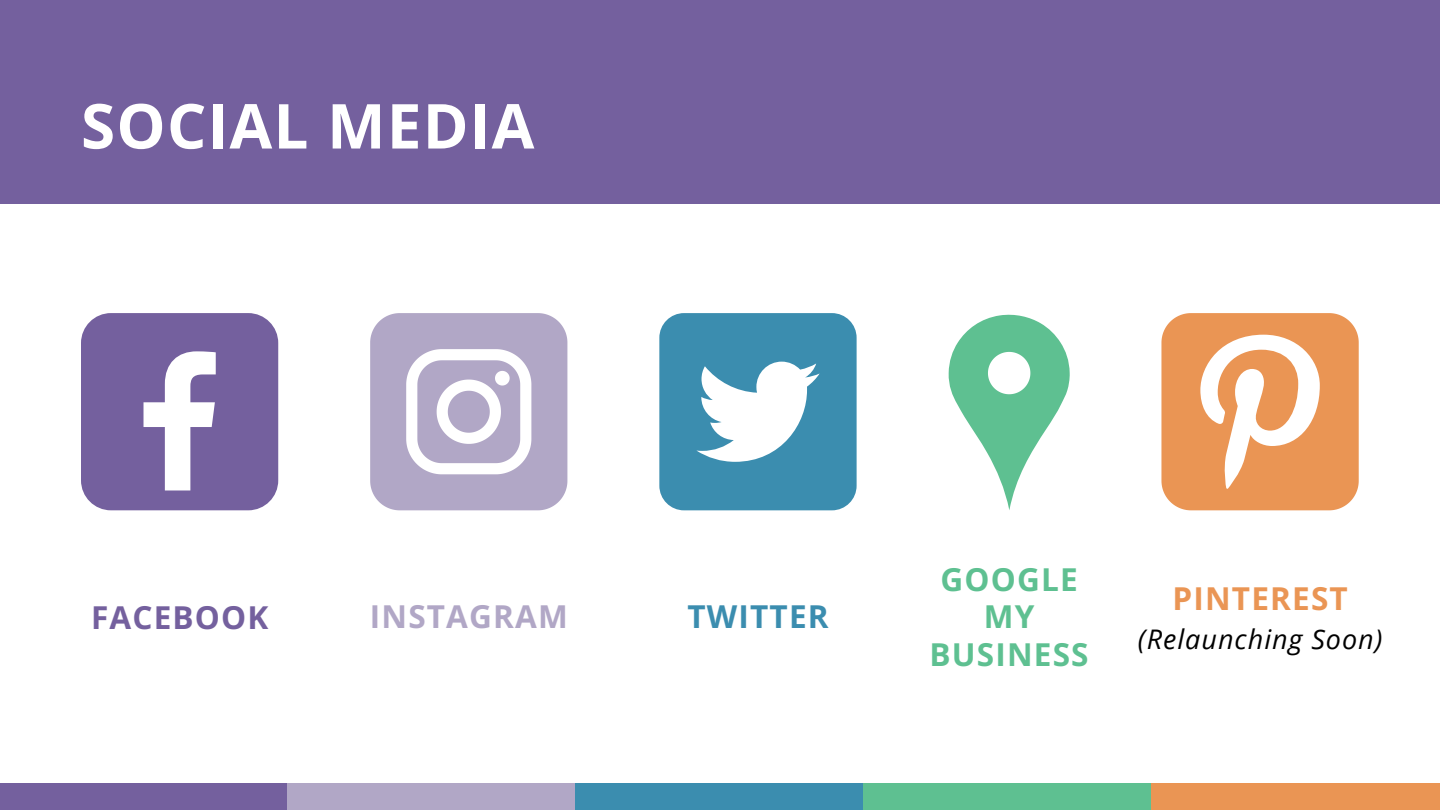
<style>
.page{position:relative;width:1440px;height:810px;background:#fff}
.page>*{position:absolute;margin:0;border:0;box-sizing:border-box;transform-origin:0 0}
.t1{font:700 62px "Open Sans";letter-spacing:.02em;color:#fff}
.t2{font:700 31.6px/37.5px "Open Sans";letter-spacing:.04em;color:#5ec091;text-align:center}
.t3{font:700 31.6px "Open Sans";letter-spacing:.035em;color:#b1a7c6}
.t4{font:700 31.6px "Open Sans";letter-spacing:.035em;color:#ea9554}
.t5{font:700 31.6px "Open Sans";letter-spacing:.04em;color:#74609e}
.t6{font:700 31.6px "Open Sans";letter-spacing:.035em;color:#3b8daf}
.t7{font:italic 27px "Open Sans";letter-spacing:.035em;color:#000}
</style>
<div class="page">
<div style="left:0;top:0;width:1440px;height:203px;background:#74609e"></div>
<div style="left:0;top:783px;width:289px;height:27px;background:#74609e"></div>
<div style="left:288px;top:783px;width:289px;height:27px;background:#b1a7c6"></div>
<div style="left:575px;top:783px;width:290px;height:27px;background:#3b8daf"></div>
<div style="left:863px;top:783px;width:289px;height:27px;background:#5ec091"></div>
<div style="left:1151px;top:783px;width:289px;height:27px;background:#ea9554"></div>
<div style="left:81px;top:313px;width:197px;height:197px;background:#74609e;border-radius:30px"></div>
<svg style="left:144px;top:351px;width:72px;height:139px"></svg>
<div style="left:659px;top:313px;width:198px;height:197px;background:#3b8daf;border-radius:25px"></div>
<svg style="left:696px;top:362px;width:124px;height:100px"></svg>
<svg style="left:370px;top:313px;width:197px;height:197px"></svg>
<svg style="left:1161px;top:313px;width:198px;height:197px"></svg>
<svg style="left:948px;top:314px;width:122px;height:196px"></svg>
<h1 class="t1" style="left:81px;top:82px;width:455px">SOCIAL MEDIA</h1>
<p class="t5" style="left:91px;top:595px;width:179px">FACEBOOK</p>
<p class="t3" style="left:370px;top:594px;width:199px">INSTAGRAM</p>
<p class="t6" style="left:687px;top:595px;width:143px">TWITTER</p>
<p class="t2" style="left:930px;top:560px;width:161px">GOOGLE<br>MY<br>BUSINESS</p>
<p class="t4" style="left:1173px;top:576px;width:177px">PINTEREST</p>
<p class="t7" style="left:1138px;top:620px;width:246px">(Relaunching Soon)</p>
</div>
